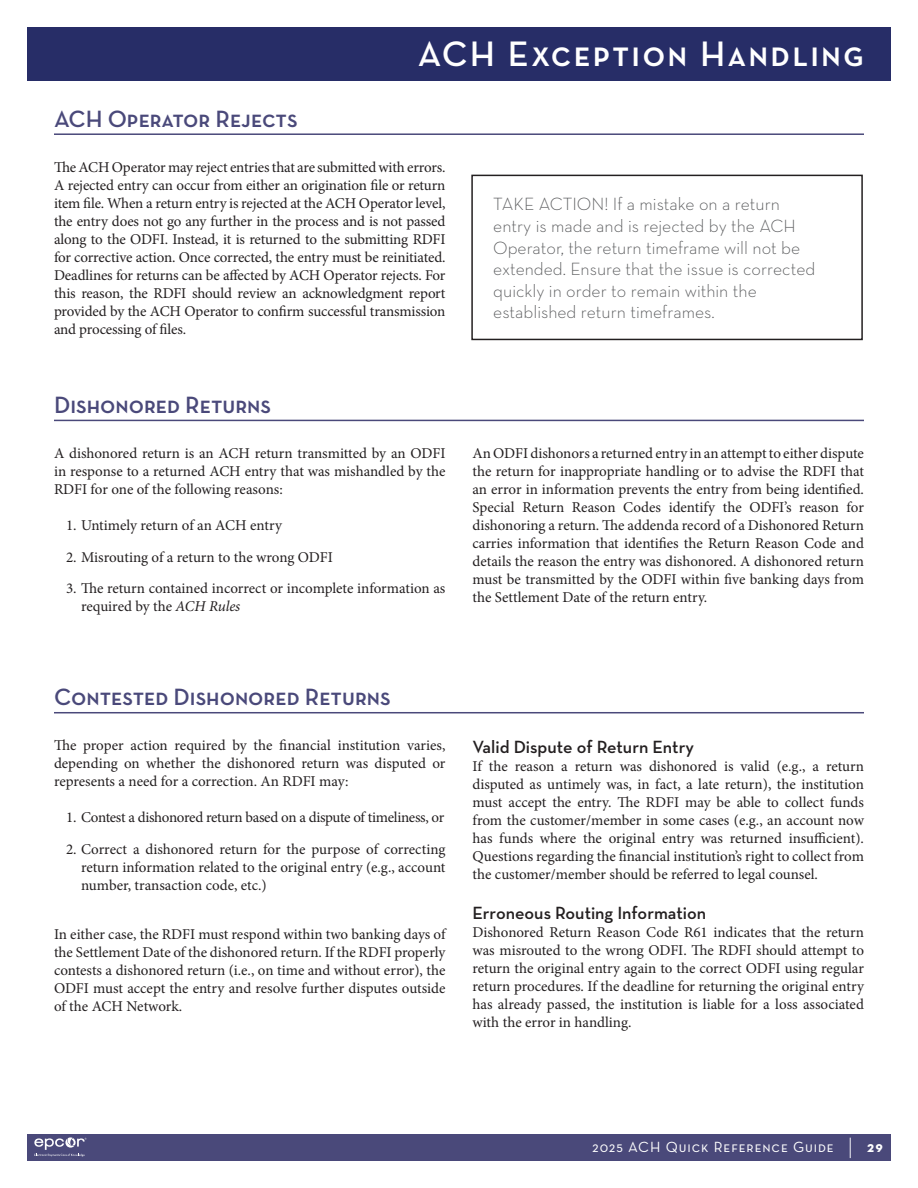
<style>
.page{position:relative;width:918px;height:1188px;background:#fff}
.page>*{position:absolute;margin:0;border:0;box-sizing:border-box;transform-origin:0 0}
.page_head_right{font:600 36px "Neutraface Text";letter-spacing:.06em;color:#fff}
.Section_Heads{font:600 24px "Neutraface Text";color:#4a497a}
.call_out_text{font:300 18px/21.6px "Neutraface Text";color:#58595b}
.Sub_Heads__in_paragraph{font:600 18px "Neutraface Text";letter-spacing:-.005em;color:#231f20}
.Main_Body_Copy{font:15px/18px "Minion Pro";letter-spacing:-.005em;color:#231f20;text-align:justify}
.Main_Body_Copy-2{font:15px "Minion Pro";letter-spacing:-.025em;color:#231f20}
.t1{font:15px "Neutraface Text";letter-spacing:.06em;color:#fff}
.s1{font-style:italic}
.s2{font-weight:300;font-size:24px}
.s3{font-weight:700}
</style>
<div class="page">
<div style="left:27px;top:27px;width:864px;height:54px;background:#272d67"></div>
<div style="left:27px;top:1134px;width:864px;height:27px;background:#4a497a"></div>
<svg style="left:34px;top:1137px;width:53px;height:20px"></svg>
<hr style="left:54px;top:133px;width:810px;height:2px;background:#4a497a">
<hr style="left:54px;top:420px;width:810px;height:1px;background:#4a497a">
<hr style="left:54px;top:712px;width:810px;height:1px;background:#4a497a">
<div style="left:471px;top:175px;width:392px;height:165px;border:2px solid #231f20"></div>
<h1 class="Section_Heads" style="left:54px;top:104px;width:245px">ACH Operator Rejects</h1>
<p class="page_head_right" style="left:418px;top:31px;width:448px">ACH Exception Handling</p>
<p class="Main_Body_Copy" style="left:54px;top:158px;width:393px">The ACH Operator may reject entries that are submitted with errors.<br>A rejected entry can occur from either an origination file or return item file. When a return entry is rejected at the ACH Operator level, the entry does not go any further in the process and is not passed along to the ODFI. Instead, it is returned to the submitting RDFI for corrective action. Once corrected, the entry must be reinitiated.<br>Deadlines for returns can be affected by ACH Operator rejects. For this reason, the RDFI should review an acknowledgment report provided by the ACH Operator to confirm successful transmission and processing of files.</p>
<h1 class="Section_Heads" style="left:54px;top:390px;width:219px">Dishonored Returns</h1>
<p class="Main_Body_Copy" style="left:54px;top:444px;width:393px">A dishonored return is an ACH return transmitted by an ODFI in response to a returned ACH entry that was mishandled by the RDFI for one of the following reasons:</p>
<p class="Main_Body_Copy" style="left:66px;top:516px;width:217px">1. Untimely return of an ACH entry</p>
<p class="Main_Body_Copy" style="left:66px;top:548px;width:268px">2. Misrouting of a return to the wrong ODFI</p>
<p class="Main_Body_Copy" style="left:81px;top:579px;width:366px;text-indent:-15px">3. The return contained incorrect or incomplete information as required by the <span class="s1">ACH Rules</span></p>
<p class="call_out_text" style="left:493px;top:193px;width:324px">TAKE ACTION! If a mistake on a return entry is made and is rejected by the ACH Operator, the return timeframe will not be extended. Ensure that the issue is corrected quickly in order to remain within the established return timeframes.</p>
<p class="Main_Body_Copy" style="left:472px;top:444px;width:393px">An ODFI dishonors a returned entry in an attempt to either dispute the return for inappropriate handling or to advise the RDFI that an error in information prevents the entry from being identified.<br>Special Return Reason Codes identify the ODFI’s reason for dishonoring a return. The addenda record of a Dishonored Return carries information that identifies the Return Reason Code and details the reason the entry was dishonored. A dishonored return must be transmitted by the ODFI within five banking days from the Settlement Date of the return entry.</p>
<h1 class="Section_Heads" style="left:54px;top:682px;width:338px">Contested Dishonored Returns</h1>
<p class="Main_Body_Copy" style="left:54px;top:737px;width:393px">The proper action required by the financial institution varies, depending on whether the dishonored return was disputed or represents a need for a correction. An RDFI may:</p>
<p class="Main_Body_Copy-2" style="left:66px;top:807px;width:380px">1. Contest a dishonored return based on a dispute of timeliness, or</p>
<p class="Main_Body_Copy" style="left:81px;top:840px;width:366px;text-indent:-15px">2. Correct a dishonored return for the purpose of correcting return information related to the original entry (e.g., account number, transaction code, etc.)</p>
<p class="Main_Body_Copy" style="left:54px;top:926px;width:393px">In either case, the RDFI must respond within two banking days of the Settlement Date of the dishonored return. If the RDFI properly contests a dishonored return (i.e., on time and without error), the ODFI must accept the entry and resolve further disputes outside of the ACH Network.</p>
<h3 class="Sub_Heads__in_paragraph" style="left:472px;top:736px;width:223px">Valid Dispute of Return Entry</h3>
<p class="Main_Body_Copy" style="left:472px;top:758px;width:393px">If the reason a return was dishonored is valid (e.g., a return disputed as untimely was, in fact, a late return), the institution must accept the entry. The RDFI may be able to collect funds from the customer/member in some cases (e.g., an account now has funds where the original entry was returned insufficient).<br>Questions regarding the financial institution’s right to collect from the customer/member should be referred to legal counsel.</p>
<h3 class="Sub_Heads__in_paragraph" style="left:472px;top:902px;width:235px">Erroneous Routing Information</h3>
<p class="Main_Body_Copy" style="left:472px;top:923px;width:393px">Dishonored Return Reason Code R61 indicates that the return was misrouted to the wrong ODFI. The RDFI should attempt to return the original entry again to the correct ODFI using regular return procedures. If the deadline for returning the original entry has already passed, the institution is liable for a loss associated with the error in handling.</p>
<p class="t1" style="left:592px;top:1138px;width:292px">2025 ACH Quick Reference Guide <span class="s2">|</span> <span class="s3">29</span></p>
</div>
